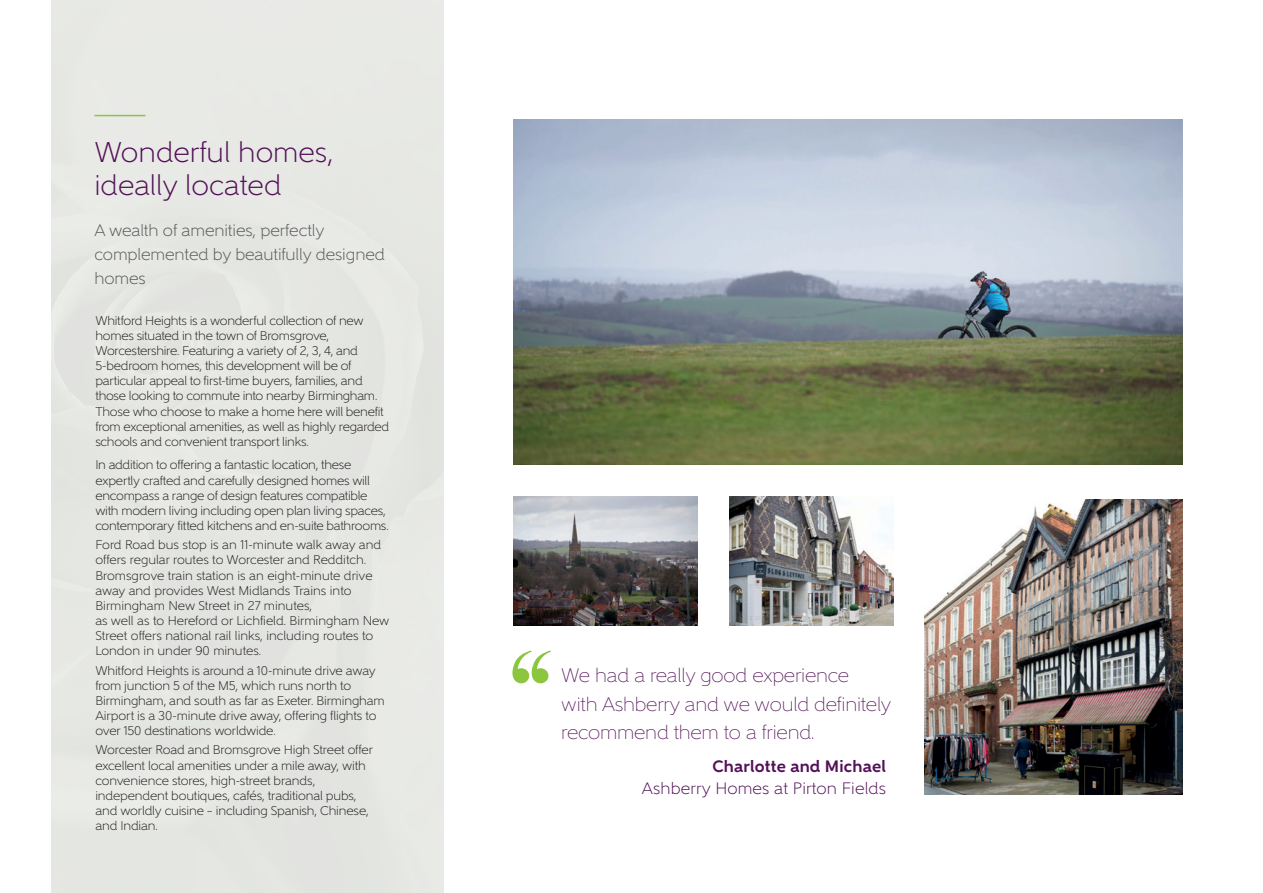
<style>
.page{position:relative;width:1263px;height:893px;background:#fff}
.page>*{position:absolute;margin:0;border:0;box-sizing:border-box;transform-origin:0 0}
.t1{font:300 28.5px/33px "Gentleman 400";color:#531058}
.t2{font:200 19.5px/28.5px "Gentleman 300";letter-spacing:-.01em;color:#531058}
.t3{font:300 16.5px/24px "Gentleman 400";letter-spacing:-.005em;color:#57585a}
.t4{font:300 16.5px/21.8px "Gentleman 400";letter-spacing:.01em;color:#531058;text-align:right}
.Paragraph_Style_1{font:300 12.6px/15.1px "Gentleman 400";letter-spacing:-.015em;color:#231f20}
.s1{font-family:"Gentleman 800";font-weight:700}
</style>
<div class="page">
<svg style="left:512px;top:651px;width:39px;height:32px"></svg>
<hr style="left:94px;top:115px;width:51px;height:1px;background:#8bc63e">
<img style="left:924px;top:499px;width:259px;height:295px">
<img style="left:513px;top:119px;width:670px;height:346px">
<img style="left:513px;top:496px;width:185px;height:129px">
<img style="left:729px;top:496px;width:164px;height:129px">
<p class="t1" style="left:94px;top:136px;width:240px">Wonderful homes, ideally located</p>
<p class="t3" style="left:94px;top:219px;width:292px">A wealth of amenities, perfectly complemented by beautifully designed homes</p>
<p class="Paragraph_Style_1" style="left:95px;top:313px;width:295px">Whitford Heights is a wonderful collection of new homes situated in the town of Bromsgrove, Worcestershire. Featuring a variety of 2, 3, 4, and 5-bedroom homes, this development will be of particular appeal to first-time buyers, families, and those looking to commute into nearby Birmingham.<br>Those who choose to make a home here will benefit from exceptional amenities, as well as highly regarded schools and convenient transport links.</p>
<p class="Paragraph_Style_1" style="left:95px;top:458px;width:295px">In addition to offering a fantastic location, these expertly crafted and carefully designed homes will encompass a range of design features compatible with modern living including open plan living spaces, contemporary fitted kitchens and en-suite bathrooms.</p>
<p class="Paragraph_Style_1" style="left:95px;top:537px;width:295px">Ford Road bus stop is an 11-minute walk away and offers regular routes to Worcester and Redditch.<br>Bromsgrove train station is an eight-minute drive away and provides West Midlands Trains into Birmingham New Street in 27 minutes,<br>as well as to Hereford or Lichfield. Birmingham New Street offers national rail links, including routes to London in under 90 minutes.</p>
<p class="Paragraph_Style_1" style="left:95px;top:663px;width:291px">Whitford Heights is around a 10-minute drive away from junction 5 of the M5, which runs north to Birmingham, and south as far as Exeter. Birmingham Airport is a 30-minute drive away, offering flights to over 150 destinations worldwide.</p>
<p class="Paragraph_Style_1" style="left:95px;top:742px;width:279px">Worcester Road and Bromsgrove High Street offer excellent local amenities under a mile away, with convenience stores, high-street brands, independent boutiques, cafés, traditional pubs, and worldly cuisine – including Spanish, Chinese, and Indian.</p>
<p class="t2" style="left:561px;top:661px;width:332px">We had a really good experience<br>with Ashberry and we would definitely recommend them to a friend.</p>
<p class="t4" style="left:642px;top:756px;width:246px"><span class="s1">Charlotte and Michael<br></span>Ashberry Homes at Pirton Fields</p>
</div>
